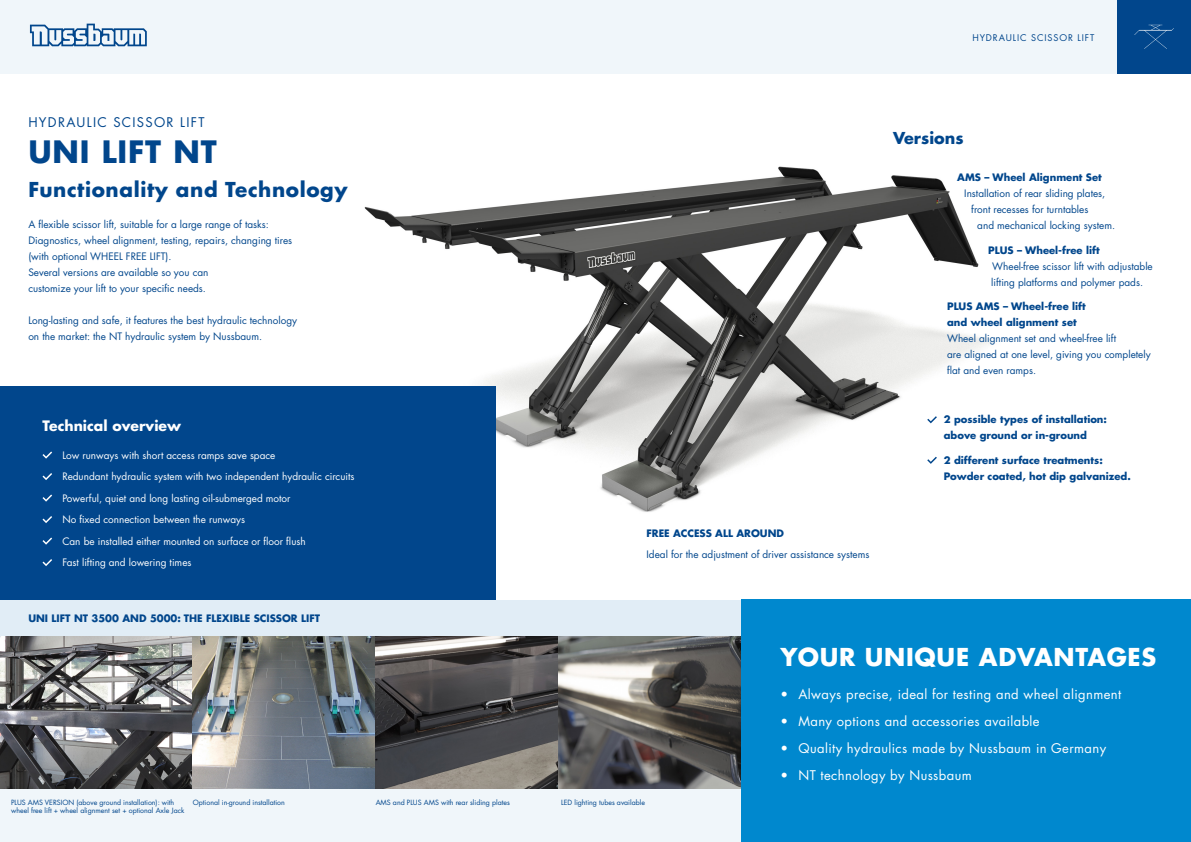
<style>
.page{position:relative;width:1191px;height:842px;background:#fff}
.page>*{position:absolute;margin:0;border:0;box-sizing:border-box;transform-origin:0 0}
.t1{font:700 30px "Futura LT Pro";letter-spacing:.03em;color:#01468c}
.t2{font:700 24px "Futura LT Pro";letter-spacing:.03em;color:#fff}
.t3{font:700 20px "Futura LT Pro";letter-spacing:.03em;color:#01468c}
.t4{font:700 16px "Futura LT Pro";color:#01468c}
.t5{font:700 14px "Futura LT Pro";color:#fff}
.t6{font:13px "Futura LT Pro";letter-spacing:.03em;color:#fff}
.t7{font:13px "Futura LT Pro";letter-spacing:.1em;color:#01468c}
.t8{font:10px/16px "Futura LT Pro";color:#01468c}
.t9{font:10px "Futura LT Pro";color:#fff}
.t10{font:700 10px/16px "Futura LT Pro";color:#01468c}
.t11{font:9px "Futura LT Pro";letter-spacing:.1em;color:#01468c}
.légendes{font:7px/8.4px "Futura LT Pro";color:#01468c}
.s1{font-weight:700}
</style>
<div class="page">
<img style="left:364px;top:166px;width:626px;height:346px">
<img style="left:0;top:636px;width:741px;height:153px">
<div style="left:1117px;top:0;width:74px;height:74px;background:#01468c"></div>
<div style="left:0;top:0;width:595px;height:74px;background:#f0f6fa"></div>
<div style="left:595px;top:0;width:522px;height:74px;background:#f0f6fa"></div>
<svg style="left:30px;top:24px;width:117px;height:22px"></svg>
<svg style="left:1134px;top:25px;width:39px;height:24px"></svg>
<div style="left:0;top:600px;width:749px;height:36px;background:#e1edf6"></div>
<div style="left:0;top:789px;width:749px;height:53px;background:#f0f6fa"></div>
<div style="left:741px;top:600px;width:450px;height:242px;background:#0088ce"></div>
<div style="left:0;top:386px;width:496px;height:214px;background:#01468c"></div>
<svg style="left:43px;top:451px;width:9px;height:8px"></svg>
<svg style="left:43px;top:473px;width:9px;height:7px"></svg>
<svg style="left:43px;top:494px;width:9px;height:8px"></svg>
<svg style="left:43px;top:516px;width:9px;height:7px"></svg>
<svg style="left:43px;top:537px;width:9px;height:8px"></svg>
<svg style="left:43px;top:559px;width:9px;height:7px"></svg>
<svg style="left:927px;top:416px;width:10px;height:7px"></svg>
<svg style="left:927px;top:457px;width:10px;height:7px"></svg>
<p class="t7" style="left:28px;top:113px;width:178px">HYDRAULIC SCISSOR LIFT</p>
<p class="t1" style="left:28px;top:129px;width:190px">UNI LIFT NT</p>
<p class="t3" style="left:28px;top:174px;width:320px">Functionality and Technology</p>
<p class="t8" style="left:28px;top:216px;width:265px">A flexible scissor lift, suitable for a large range of tasks:<br>Diagnostics, wheel alignment, testing, repairs, changing tires (with optional WHEEL FREE LIFT).<br>Several versions are available so you can<br>customize your lift to your specific needs.</p>
<p class="t8" style="left:28px;top:312px;width:270px">Long-lasting and safe, it features the best hydraulic technology on the market: the NT hydraulic system by Nussbaum.</p>
<p class="t5" style="left:43px;top:415px;width:140px">Technical overview</p>
<p class="t9" style="left:62px;top:448px;width:214px">Low runways with short access ramps save space</p>
<p class="t9" style="left:62px;top:470px;width:293px">Redundant hydraulic system with two independent hydraulic circuits</p>
<p class="t9" style="left:62px;top:491px;width:230px">Powerful, quiet and long lasting oil-submerged motor</p>
<p class="t9" style="left:62px;top:513px;width:184px">No fixed connection between the runways</p>
<p class="t9" style="left:62px;top:534px;width:245px">Can be installed either mounted on surface or floor flush</p>
<p class="t9" style="left:62px;top:556px;width:131px">Fast lifting and lowering times</p>
<p class="t10" style="left:28px;top:610px;width:293px">UNI LIFT NT 3500 AND 5000: THE FLEXIBLE SCISSOR LIFT</p>
<p class="t11" style="left:972px;top:31px;width:123px">HYDRAULIC SCISSOR LIFT</p>
<p class="t10" style="left:646px;top:525px;width:139px">FREE ACCESS ALL AROUND</p>
<p class="t8" style="left:646px;top:546px;width:224px">Ideal for the adjustment of driver assistance systems</p>
<p class="t4" style="left:893px;top:125px;width:72px">Versions</p>
<p class="t10" style="left:957px;top:169px;width:146px">AMS – Wheel Alignment Set</p>
<p class="t8" style="left:964px;top:185px;width:143px">Installation of rear sliding plates,</p>
<p class="t8" style="left:971px;top:201px;width:119px">front recesses for turntables</p>
<p class="t8" style="left:977px;top:217px;width:139px">and mechanical locking system.</p>
<p class="t8" style="left:991px;top:242px;width:163px;text-indent:-3px"><span class="s1">PLUS – Wheel-free lift<br></span>Wheel-free scissor lift with adjustable lifting platforms and polymer pads.</p>
<p class="t8" style="left:947px;top:298px;width:205px"><span class="s1">PLUS AMS – Wheel-free lift<br>and wheel alignment set<br></span>Wheel alignment set and wheel-free lift<br>are aligned at one level, giving you completely flat and even ramps.</p>
<p class="t10" style="left:943px;top:411px;width:165px">2 possible types of installation: above ground or in-ground</p>
<p class="t10" style="left:943px;top:452px;width:188px">2 different surface treatments:<br>Powder coated, hot dip galvanized.</p>
<p class="t2" style="left:780px;top:639px;width:377px">YOUR UNIQUE ADVANTAGES</p>
<p class="t6" style="left:780px;top:685px;width:342px">• Always precise, ideal for testing and wheel alignment</p>
<p class="t6" style="left:780px;top:712px;width:261px">• Many options and accessories available</p>
<p class="t6" style="left:780px;top:739px;width:327px">• Quality hydraulics made by Nussbaum in Germany</p>
<p class="t6" style="left:780px;top:766px;width:193px">• NT technology by Nussbaum</p>
<p class="légendes" style="left:11px;top:798px;width:175px">PLUS AMS VERSION (above ground installation): with wheel free lift + wheel alignment set + optional Axle Jack</p>
<p class="légendes" style="left:193px;top:798px;width:94px">Optional in-ground installation</p>
<p class="légendes" style="left:376px;top:798px;width:136px">AMS and PLUS AMS with rear sliding plates</p>
<p class="légendes" style="left:561px;top:798px;width:85px">LED lighting tubes available</p>
</div>
